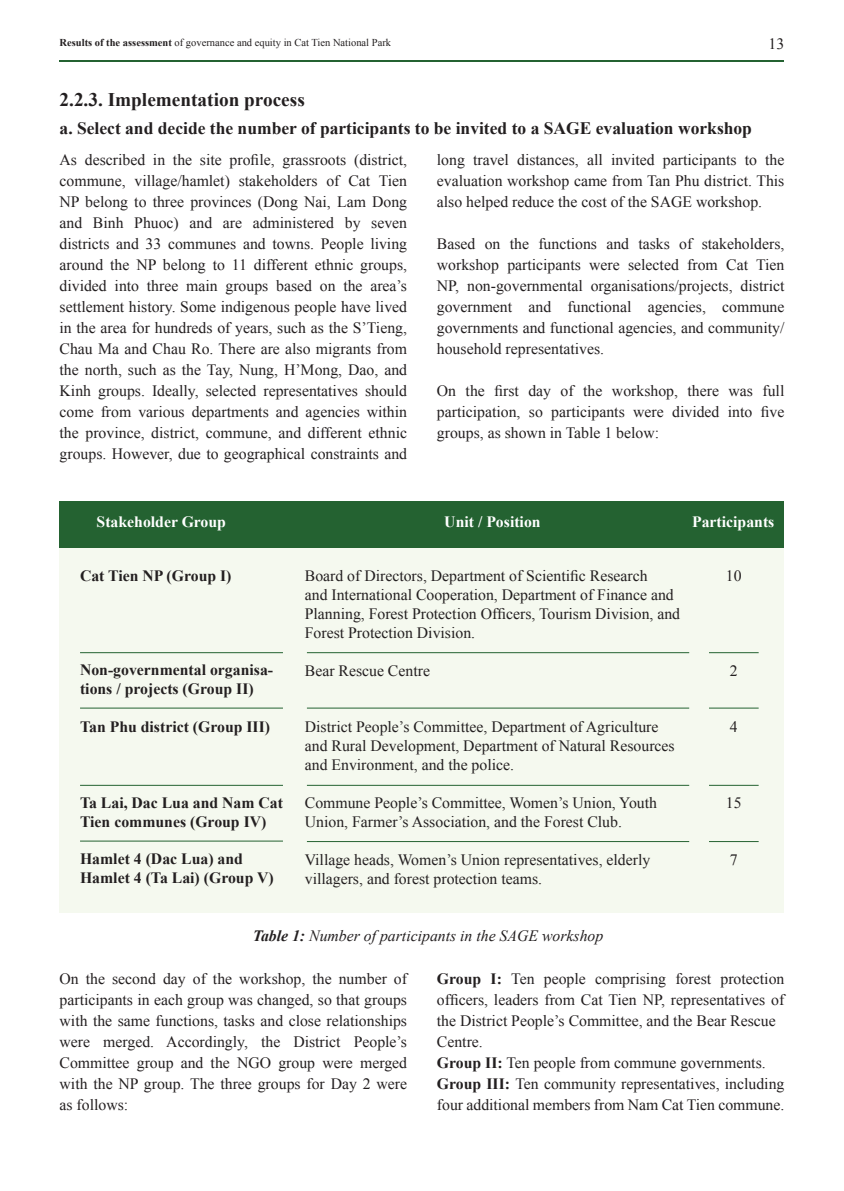
<style>
.page{position:relative;width:844px;height:1191px;background:#fff}
.page>*{position:absolute;margin:0;border:0;box-sizing:border-box;transform-origin:0 0}
.t1{font:700 19.25px "Times New Roman";color:#231f20}
.t2{font:700 17.5px "Times New Roman";color:#231f20}
.t3{font:15.75px/21px "Times New Roman";color:#231f20;text-align:justify}
.t4{font:700 15.75px/18.9px "Times New Roman";color:#231f20}
.t5{font:italic 15.75px "Times New Roman";color:#231f20}
.t6{font:700 15.75px "Times New Roman";color:#fff}
.t7{font:10.5px "Times New Roman";color:#231f20}
.s1{font-weight:700}
</style>
<div class="page">
<hr style="left:60px;top:60px;width:724px;height:1px;background:#246231">
<div style="left:60px;top:543px;width:724px;height:369px;background:#f5f9ef"></div>
<div style="left:60px;top:501px;width:724px;height:46px;background:#246231"></div>
<hr style="left:80px;top:652px;width:203px;height:1px;background:#246231">
<hr style="left:80px;top:708px;width:203px;height:1px;background:#246231">
<hr style="left:80px;top:785px;width:203px;height:1px;background:#246231">
<hr style="left:80px;top:840px;width:203px;height:1px;background:#246231">
<hr style="left:708px;top:652px;width:50px;height:1px;background:#246231">
<hr style="left:708px;top:708px;width:50px;height:1px;background:#246231">
<hr style="left:708px;top:785px;width:50px;height:1px;background:#246231">
<hr style="left:708px;top:841px;width:50px;height:1px;background:#246231">
<hr style="left:307px;top:652px;width:382px;height:1px;background:#246231">
<hr style="left:307px;top:708px;width:382px;height:1px;background:#246231">
<hr style="left:307px;top:785px;width:382px;height:1px;background:#246231">
<hr style="left:307px;top:841px;width:382px;height:1px;background:#246231">
<p class="t7" style="left:60px;top:36px;width:333px"><span class="s1">Results of the assessment</span> of governance and equity in Cat Tien National Park</p>
<p class="t3" style="left:768px;top:33px;width:17px">13</p>
<p class="t1" style="left:60px;top:86px;width:247px">2.2.3. Implementation process</p>
<p class="t2" style="left:60px;top:116px;width:693px">a. Select and decide the number of participants to be invited to a SAGE evaluation workshop</p>
<p class="t3" style="left:60px;top:149px;width:349px">As described in the site profile, grassroots (district, commune, village/hamlet) stakeholders of Cat Tien NP belong to three provinces (Dong Nai, Lam Dong and Binh Phuoc) and are administered by seven districts and 33 communes and towns. People living around the NP belong to 11 different ethnic groups, divided into three main groups based on the area’s settlement history. Some indigenous people have lived in the area for hundreds of years, such as the S’Tieng, Chau Ma and Chau Ro. There are also migrants from the north, such as the Tay, Nung, H’Mong, Dao, and Kinh groups. Ideally, selected representatives should come from various departments and agencies within the province, district, commune, and different ethnic groups. However, due to geographical constraints and</p>
<p class="t3" style="left:437px;top:149px;width:349px">long travel distances, all invited participants to the evaluation workshop came from Tan Phu district. This also helped reduce the cost of the SAGE workshop.</p>
<p class="t3" style="left:437px;top:233px;width:349px">Based on the functions and tasks of stakeholders, workshop participants were selected from Cat Tien NP, non-governmental organisations/projects, district government and functional agencies, commune governments and functional agencies, and community/ household representatives.</p>
<p class="t3" style="left:437px;top:380px;width:349px">On the first day of the workshop, there was full participation, so participants were divided into five groups, as shown in Table 1 below:</p>
<p class="t6" style="left:97px;top:511px;width:131px">Stakeholder Group</p>
<p class="t6" style="left:444px;top:511px;width:98px">Unit / Position</p>
<p class="t6" style="left:692px;top:511px;width:84px">Participants</p>
<p class="t4" style="left:80px;top:566px;width:153px">Cat Tien NP (Group I)</p>
<p class="t4" style="left:80px;top:660px;width:194px">Non-governmental organisa&shy;tions / projects (Group II)</p>
<p class="t4" style="left:80px;top:717px;width:191px">Tan Phu district (Group III)</p>
<p class="t4" style="left:80px;top:792px;width:204px">Ta Lai, Dac Lua and Nam Cat<br>Tien communes (Group IV)</p>
<p class="t4" style="left:80px;top:849px;width:195px">Hamlet 4 (Dac Lua) and<br>Hamlet 4 (Ta Lai) (Group V)</p>
<p class="t3" style="left:305px;top:566px;width:377px;line-height:18.9px;text-align:left">Board of Directors, Department of Scientific Research<br>and International Cooperation, Department of Finance and Planning, Forest Protection Officers, Tourism Division, and Forest Protection Division.</p>
<p class="t3" style="left:305px;top:659px;width:127px">Bear Rescue Centre</p>
<p class="t3" style="left:305px;top:717px;width:371px;line-height:18.9px;text-align:left">District People’s Committee, Department of Agriculture and Rural Development, Department of Natural Resources and Environment, and the police.</p>
<p class="t3" style="left:305px;top:793px;width:353px;line-height:18.9px">Commune People’s Committee, Women’s Union, Youth<br>Union, Farmer’s Association, and the Forest Club.</p>
<p class="t3" style="left:305px;top:849px;width:347px;line-height:18.9px">Village heads, Women’s Union representatives, elderly villagers, and forest protection teams.</p>
<p class="t5" style="left:253px;top:925px;width:352px"><span class="s1">Table 1:</span> Number of participants in the SAGE workshop</p>
<p class="t3" style="left:725px;top:565px;width:17px">10</p>
<p class="t3" style="left:729px;top:659px;width:9px">2</p>
<p class="t3" style="left:729px;top:716px;width:9px">4</p>
<p class="t3" style="left:725px;top:792px;width:17px">15</p>
<p class="t3" style="left:729px;top:848px;width:9px">7</p>
<p class="t3" style="left:60px;top:968px;width:349px">On the second day of the workshop, the number of participants in each group was changed, so that groups with the same functions, tasks and close relationships were merged. Accordingly, the District People’s Committee group and the NGO group were merged with the NP group. The three groups for Day 2 were as follows:</p>
<p class="t3" style="left:437px;top:968px;width:349px;text-align:left"><span class="s1">Group I:</span> Ten people comprising forest protection officers, leaders from Cat Tien NP, representatives of the District People’s Committee, and the Bear Rescue Centre.<br><span class="s1">Group II:</span> Ten people from commune governments.<br><span class="s1">Group III:</span> Ten community representatives, including four additional members from Nam Cat Tien commune.</p>
</div>
